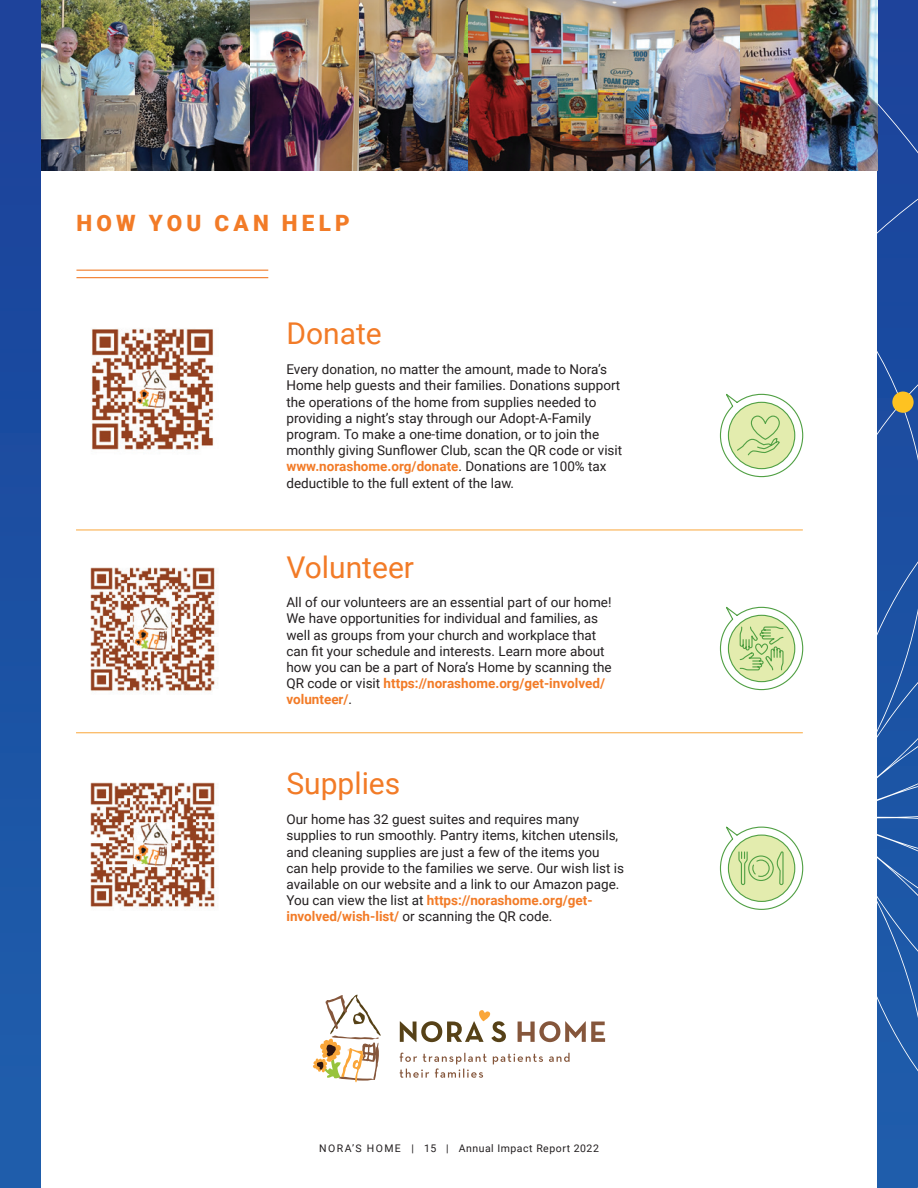
<style>
.page{position:relative;width:918px;height:1188px;background:#fff}
.page>*{position:absolute;margin:0;border:0;box-sizing:border-box;transform-origin:0 0}
.t1{font:30px "Roboto";color:#f27b27}
.t2{font:900 22.5px "Roboto";letter-spacing:.185em;color:#f27b27}
.t3{font:13.5px/16.2px "Roboto";color:#231f20}
.t4{font:10.5px "Roboto";letter-spacing:.05em;color:#231f20}
.s1{font-weight:700;color:#f27b27}
</style>
<div class="page">
<img style="left:90px;top:782px;width:125px;height:125px">
<img style="left:90px;top:567px;width:128px;height:124px">
<img style="left:91px;top:328px;width:123px;height:122px">
<hr style="left:76px;top:530px;width:727px;height:1px;background:#faa639">
<hr style="left:76px;top:732px;width:727px;height:1px;background:#faa639">
<svg style="left:719px;top:393px;width:85px;height:85px"></svg>
<svg style="left:719px;top:606px;width:85px;height:85px"></svg>
<svg style="left:719px;top:826px;width:85px;height:84px"></svg>
<img style="left:40px;top:0;width:838px;height:171px">
<div style="left:0;top:0;width:40px;height:1188px;background:linear-gradient(to right,#1d50a3,#1d50a3)"></div>
<div style="left:878px;top:0;width:40px;height:1188px;background:#1d449b"></div>
<svg style="left:878px;top:103px;width:40px;height:1085px;fill:#1c52a4"></svg>
<div style="left:892px;top:392px;width:22px;height:21px;background:#fec221;border-radius:50%"></div>
<svg style="left:518px;top:1021px;width:87px;height:21px"></svg>
<svg style="left:400px;top:1053px;width:170px;height:25px"></svg>
<svg style="left:400px;top:1010px;width:106px;height:32px"></svg>
<svg style="left:313px;top:994px;width:68px;height:88px"></svg>
<hr style="left:76px;top:270px;width:192px;height:1px;background:#f27b27">
<hr style="left:76px;top:277px;width:192px;height:1px;background:#f27b27">
<p class="t2" style="left:76px;top:207px;width:275px">HOW YOU CAN HELP</p>
<p class="t1" style="left:286px;top:313px;width:97px">Donate</p>
<p class="t3" style="left:286px;top:361px;width:337px">Every donation, no matter the amount, made to Nora’s Home help guests and their families. Donations support the operations of the home from supplies needed to providing a night’s stay through our Adopt-A-Family program. To make a one-time donation, or to join the monthly giving Sunflower Club, scan the QR code or visit <span class="s1">www.norashome.org/donate</span>. Donations are 100% tax deductible to the full extent of the law.</p>
<p class="t1" style="left:286px;top:546px;width:129px">Volunteer</p>
<p class="t3" style="left:286px;top:594px;width:327px">All of our volunteers are an essential part of our home!<br>We have opportunities for individual and families, as well as groups from your church and workplace that can fit your schedule and interests. Learn more about how you can be a part of Nora’s Home by scanning the QR code or visit <span class="s1">https://norashome.org/get-involved/ volunteer/</span>.</p>
<p class="t1" style="left:286px;top:763px;width:115px">Supplies</p>
<p class="t3" style="left:286px;top:811px;width:339px">Our home has 32 guest suites and requires many supplies to run smoothly. Pantry items, kitchen utensils, and cleaning supplies are just a few of the items you can help provide to the families we serve. Our wish list is available on our website and a link to our Amazon page.<br>You can view the list at <span class="s1">https://norashome.org/get&shy;involved/wish-list/</span> or scanning the QR code.</p>
<p class="t4" style="left:319px;top:1141px;width:281px">NORA’S HOME | 15 | Annual Impact Report 2022</p>
</div>
